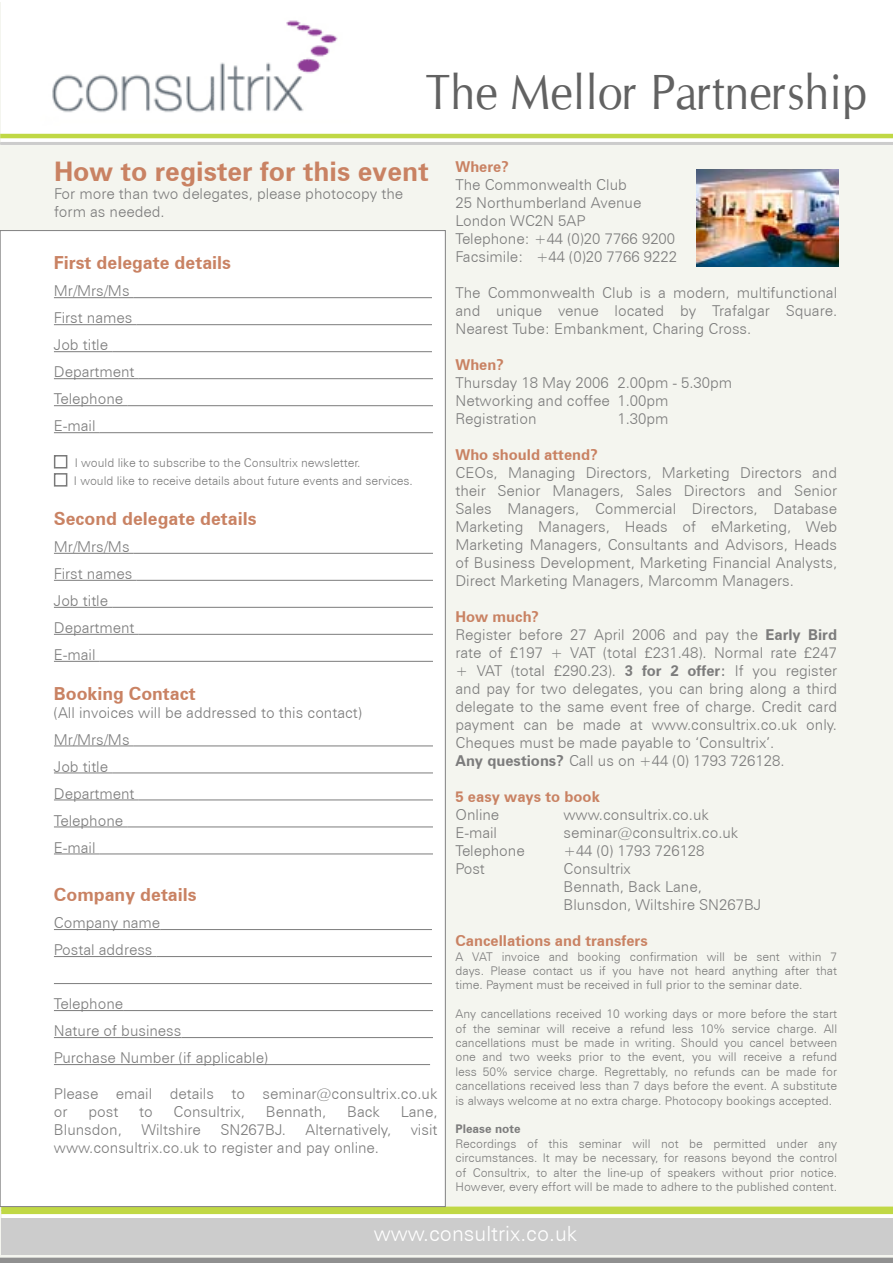
<style>
.page{position:relative;width:893px;height:1263px;background:#fff}
.page>*{position:absolute;margin:0;border:0;box-sizing:border-box;transform-origin:0 0}
.t1{font:49.5px "Cg Omega";color:#626262;scale:.91 1}
.t2{font:700 27px "Zurich BT";color:#c98263}
.t3{font:300 21px "Zurich BT";color:#fff}
.t4{font:700 18px "Zurich BT";color:#c98263}
.t5{font:300 15px/18px "Zurich BT";color:#7c7c7c}
.t6{font:700 15px "Zurich BT";color:#c98263}
.t7{font:300 12px/14.4px "Zurich BT";color:#7c7c7c;text-align:justify}
.t8{font:700 12px "Zurich BT";color:#7c7c7c}
.s1{font-weight:700;color:#c98263}
.s2{font-weight:700}
.s3{font-weight:400}
</style>
<div class="page">
<div style="left:0;top:2px;width:893px;height:1261px;background:#f4f5ef"></div>
<hr style="left:2px;top:1215px;width:891px;height:3px;background:#fff">
<div style="left:1px;top:1px;width:892px;height:142px;background:#fff"></div>
<div style="left:0;top:1257px;width:893px;height:6px;background:#909090"></div>
<img style="left:52px;top:20px;width:286px;height:93px">
<div style="left:1px;top:1218px;width:892px;height:37px;background:#ccc"></div>
<div style="left:1px;top:1206px;width:892px;height:8px;background:#c0d845"></div>
<div style="left:0;top:231px;width:445px;height:975px;background:#fff"></div>
<hr style="left:0;top:142px;width:893px;height:3px;background:#ccc">
<hr style="left:0;top:134px;width:893px;height:4px;background:#c0d845">
<img style="left:696px;top:169px;width:142px;height:97px">
<hr style="left:54px;top:297px;width:80px;height:1px;background:#7c7c7c">
<hr style="left:134px;top:297px;width:298px;height:1px;background:#7c7c7c">
<hr style="left:54px;top:324px;width:82px;height:1px;background:#7c7c7c">
<hr style="left:136px;top:324px;width:296px;height:1px;background:#7c7c7c">
<hr style="left:54px;top:351px;width:58px;height:1px;background:#7c7c7c">
<hr style="left:112px;top:351px;width:320px;height:1px;background:#7c7c7c">
<hr style="left:54px;top:378px;width:85px;height:1px;background:#7c7c7c">
<hr style="left:139px;top:378px;width:293px;height:1px;background:#7c7c7c">
<hr style="left:54px;top:405px;width:73px;height:1px;background:#7c7c7c">
<hr style="left:127px;top:405px;width:305px;height:1px;background:#7c7c7c">
<hr style="left:54px;top:432px;width:46px;height:1px;background:#7c7c7c">
<hr style="left:100px;top:432px;width:332px;height:1px;background:#7c7c7c">
<hr style="left:54px;top:553px;width:80px;height:1px;background:#7c7c7c">
<hr style="left:134px;top:553px;width:298px;height:1px;background:#7c7c7c">
<hr style="left:54px;top:580px;width:82px;height:1px;background:#7c7c7c">
<hr style="left:136px;top:580px;width:296px;height:1px;background:#7c7c7c">
<hr style="left:54px;top:607px;width:58px;height:1px;background:#7c7c7c">
<hr style="left:112px;top:607px;width:320px;height:1px;background:#7c7c7c">
<hr style="left:54px;top:634px;width:85px;height:1px;background:#7c7c7c">
<hr style="left:139px;top:634px;width:293px;height:1px;background:#7c7c7c">
<hr style="left:54px;top:661px;width:46px;height:1px;background:#7c7c7c">
<hr style="left:100px;top:661px;width:332px;height:1px;background:#7c7c7c">
<hr style="left:54px;top:746px;width:80px;height:1px;background:#7c7c7c">
<hr style="left:134px;top:746px;width:298px;height:1px;background:#7c7c7c">
<hr style="left:54px;top:773px;width:58px;height:1px;background:#7c7c7c">
<hr style="left:112px;top:773px;width:320px;height:1px;background:#7c7c7c">
<hr style="left:54px;top:800px;width:85px;height:1px;background:#7c7c7c">
<hr style="left:139px;top:800px;width:293px;height:1px;background:#7c7c7c">
<hr style="left:54px;top:827px;width:73px;height:1px;background:#7c7c7c">
<hr style="left:127px;top:827px;width:305px;height:1px;background:#7c7c7c">
<hr style="left:54px;top:854px;width:46px;height:1px;background:#7c7c7c">
<hr style="left:100px;top:854px;width:332px;height:1px;background:#7c7c7c">
<hr style="left:54px;top:929px;width:106px;height:1px;background:#7c7c7c">
<hr style="left:160px;top:929px;width:272px;height:1px;background:#7c7c7c">
<hr style="left:54px;top:956px;width:103px;height:1px;background:#7c7c7c">
<hr style="left:157px;top:956px;width:275px;height:1px;background:#7c7c7c">
<hr style="left:54px;top:983px;width:378px;height:1px;background:#7c7c7c">
<hr style="left:54px;top:1010px;width:69px;height:1px;background:#7c7c7c">
<hr style="left:123px;top:1010px;width:309px;height:1px;background:#7c7c7c">
<hr style="left:54px;top:1037px;width:127px;height:1px;background:#7c7c7c">
<hr style="left:181px;top:1037px;width:251px;height:1px;background:#7c7c7c">
<hr style="left:54px;top:1064px;width:376px;height:1px;background:#7c7c7c">
<div style="left:54px;top:473px;width:13px;height:14px;border:2px solid #797979"></div>
<div style="left:54px;top:455px;width:13px;height:13px;border:2px solid #797979"></div>
<h1 class="t1" style="left:425px;top:64px;width:487px">The Mellor Partnership</h1>
<h2 class="t2" style="left:54px;top:155px;width:376px">How to register for this event</h2>
<p class="t5" style="left:54px;top:185px;width:351px">For more than two delegates, please photocopy the form as needed.</p>
<p class="t4" style="left:54px;top:252px;width:179px">First delegate details</p>
<p class="t5" style="left:54px;top:277px;width:82px;line-height:27px">Mr/Mrs/Ms<br>First names<br>Job title<br>Department<br>Telephone<br>E-mail</p>
<p class="t7" style="left:74px;top:454px;width:341px;line-height:18px">I would like to subscribe to the Consultrix newsletter.<br>I would like to receive details about future events and services.</p>
<p class="t4" style="left:54px;top:507px;width:204px">Second delegate details</p>
<p class="t5" style="left:54px;top:533px;width:82px;line-height:27px">Mr/Mrs/Ms<br>First names<br>Job title<br>Department<br>E-mail</p>
<p class="t4" style="left:54px;top:682px;width:143px">Booking Contact</p>
<p class="t5" style="left:54px;top:698px;width:310px;line-height:27px">(All invoices will be addressed to this contact)<br>Mr/Mrs/Ms<br>Job title<br>Department<br>Telephone<br>E-mail</p>
<p class="t4" style="left:54px;top:884px;width:144px">Company details</p>
<p class="t5" style="left:54px;top:909px;width:108px;line-height:27px">Company name<br>Postal address</p>
<p class="t5" style="left:54px;top:990px;width:216px;line-height:27px">Telephone<br>Nature of business<br>Purchase Number (if applicable)</p>
<p class="t5" style="left:54px;top:1085px;width:385px">Please email details to seminar@consultrix.co.uk or</p>
<p class="t5" style="left:88px;top:1103px;width:31px">post</p>
<p class="t5" style="left:139px;top:1103px;width:15px">to</p>
<p class="t5" style="left:174px;top:1103px;width:73px">Consultrix,</p>
<p class="t5" style="left:266px;top:1103px;width:62px">Bennath,</p>
<p class="t5" style="left:347px;top:1103px;width:34px">Back</p>
<p class="t5" style="left:401px;top:1103px;width:38px">Lane,</p>
<p class="t5" style="left:54px;top:1121px;width:69px">Blunsdon,</p>
<p class="t5" style="left:141px;top:1121px;width:61px">Wiltshire</p>
<p class="t5" style="left:220px;top:1121px;width:67px">SN267BJ.</p>
<p class="t5" style="left:305px;top:1121px;width:87px">Alternatively,</p>
<p class="t5" style="left:411px;top:1121px;width:28px">visit</p>
<p class="t5" style="left:54px;top:1139px;width:327px">www.consultrix.co.uk to register and pay online.</p>
<p class="t6" style="left:455px;top:158px;width:55px">Where?</p>
<p class="t5" style="left:455px;top:176px;width:223px">The Commonwealth Club<br>25 Northumberland Avenue<br>London WC2N 5AP<br>Telephone: +44 (0)20 7766 9200<br>Facsimile: +44 (0)20 7766 9222</p>
<p class="t5" style="left:455px;top:284px;width:383px;text-align:justify">The Commonwealth Club is a modern, multifunctional and unique venue located by Trafalgar Square.<br>Nearest Tube: Embankment, Charing Cross.</p>
<p class="t6" style="left:455px;top:356px;width:50px">When?</p>
<p class="t5" style="left:455px;top:374px;width:278px">Thursday 18 May 2006 2.00pm - 5.30pm<br>Networking and coffee 1.00pm<br>Registration</p>
<p class="t5" style="left:617px;top:410px;width:53px">1.30pm</p>
<p class="t6" style="left:455px;top:446px;width:144px">Who should attend?</p>
<p class="t5" style="left:455px;top:464px;width:383px;text-align:justify">CEOs, Managing Directors, Marketing Directors and their Senior Managers, Sales Directors and Senior Sales Managers, Commercial Directors, Database Marketing Managers, Heads of eMarketing, Web Marketing Managers, Consultants and Advisors, Heads of Business Development, Marketing Financial Analysts, Direct Marketing Managers, Marcomm Managers.</p>
<p class="t5" style="left:455px;top:608px;width:383px"><span class="s1">How much?<br></span>Register before 27 April 2006 and pay the <span class="s2">Early Bird </span>rate of £197 + VAT (total £231.48). Normal rate £247 + VAT (total £290.23). <span class="s2">3 for 2 offer</span><span class="s3">:</span> If you register and pay for two delegates, you can bring along a third delegate to the same event free of charge. Credit card payment can be made at www.consultrix.co.uk only.<br>Cheques must be made payable to ‘Consultrix’.<br><span class="s2">Any questions?</span> Call us on +44 (0) 1793 726128.</p>
<p class="t6" style="left:455px;top:788px;width:146px">5 easy ways to book</p>
<p class="t5" style="left:455px;top:806px;width:45px">Online</p>
<p class="t5" style="left:563px;top:806px;width:147px">www.consultrix.co.uk</p>
<p class="t5" style="left:455px;top:824px;width:43px">E-mail</p>
<p class="t5" style="left:563px;top:824px;width:176px">seminar@consultrix.co.uk</p>
<p class="t5" style="left:455px;top:842px;width:71px">Telephone</p>
<p class="t5" style="left:563px;top:842px;width:143px">+44 (0) 1793 726128</p>
<p class="t5" style="left:455px;top:860px;width:31px">Post</p>
<p class="t5" style="left:563px;top:860px;width:199px">Consultrix<br>Bennath, Back Lane,<br>Blunsdon, Wiltshire SN267BJ</p>
<p class="t6" style="left:455px;top:932px;width:194px">Cancellations and transfers</p>
<p class="t7" style="left:455px;top:949px;width:383px">A VAT invoice and booking confirmation will be sent within 7 days. Please contact us if you have not heard anything after that time. Payment must be received in full prior to the seminar date.</p>
<p class="t7" style="left:455px;top:1007px;width:383px">Any cancellations received 10 working days or more before the start of the seminar will receive a refund less 10% service charge. All cancellations must be made in writing. Should you cancel between one and two weeks prior to the event, you will receive a refund less 50% service charge. Regrettably, no refunds can be made for cancellations received less than 7 days before the event. A substitute is always welcome at no extra charge. Photocopy bookings accepted.</p>
<p class="t8" style="left:455px;top:1122px;width:67px">Please note</p>
<p class="t7" style="left:455px;top:1136px;width:383px">Recordings of this seminar will not be permitted under any circumstances. It may be necessary, for reasons beyond the control of Consultrix, to alter the line-up of speakers without prior notice.<br>However, every effort will be made to adhere to the published content.</p>
<h3 class="t3" style="left:374px;top:1220px;width:205px">www.consultrix.co.uk</h3>
</div>
